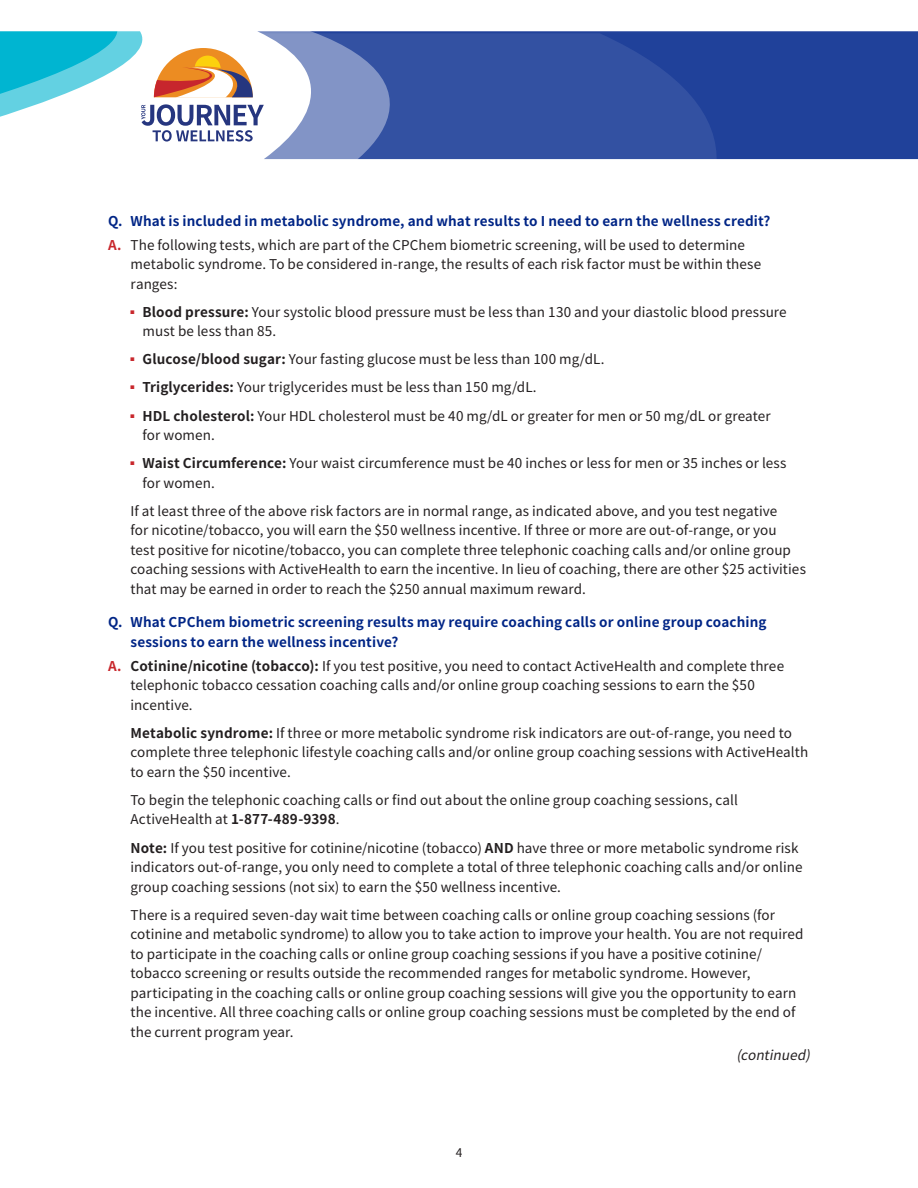
<style>
.page{position:relative;width:918px;height:1188px;background:#fff}
.page>*{position:absolute;margin:0;border:0;box-sizing:border-box;transform-origin:0 0}
.answers{font:13.5px/19.5px "Noto Sans JP";letter-spacing:.005em;color:#231f20}
.answers_post_question{font:13.5px/19.5px "Noto Sans JP";letter-spacing:.005em;color:#231f20}
.question{font:700 13.5px/19.5px "Noto Sans JP";letter-spacing:.01em;color:#002586}
.body{font:italic 13.5px "Noto Sans JP";color:#231f20}
.t1{font:12px "Noto Sans JP";color:#231f20}
.s1{font-weight:700;color:#c8272c}
.s2{font-weight:700}
</style>
<div class="page">
<div style="left:391px;top:31px;width:527px;height:128px;background:#20419a"></div>
<svg style="left:391px;top:33px;width:327px;height:127px;background:#3250a1"></svg>
<svg style="left:264px;top:31px;width:127px;height:129px;fill:#8294c6"></svg>
<svg style="left:0;top:31px;width:264px;height:111px"></svg>
<p class="question" style="left:108px;top:211px;width:664px">Q. What is included in metabolic syndrome, and what results to I need to earn the wellness credit?</p>
<p class="answers_post_question" style="left:130px;top:235px;width:632px;text-indent:-22px"><span class="s1">A.</span> The following tests, which are part of the CPChem biometric screening, will be used to determine metabolic syndrome. To be considered in-range, the results of each risk factor must be within these ranges:</p>
<p class="answers" style="left:142px;top:302px;width:646px;text-indent:-12px"><sup>■</sup> <span class="s2">Blood pressure:</span> Your systolic blood pressure must be less than 130 and your diastolic blood pressure must be less than 85.</p>
<p class="answers" style="left:130px;top:350px;width:476px"><sup>■</sup> <span class="s2">Glucose/blood sugar:</span> Your fasting glucose must be less than 100 mg/dL.</p>
<p class="answers" style="left:130px;top:378px;width:408px"><sup>■</sup> <span class="s2">Triglycerides:</span> Your triglycerides must be less than 150 mg/dL.</p>
<p class="answers" style="left:142px;top:406px;width:630px;text-indent:-12px"><sup>■</sup> <span class="s2">HDL cholesterol:</span> Your HDL cholesterol must be 40 mg/dL or greater for men or 50 mg/dL or greater for women.</p>
<p class="answers" style="left:142px;top:454px;width:646px;text-indent:-12px"><sup>■</sup> <span class="s2">Waist Circumference:</span> Your waist circumference must be 40 inches or less for men or 35 inches or less for women.</p>
<p class="answers" style="left:130px;top:501px;width:677px">If at least three of the above risk factors are in normal range, as indicated above, and you test negative<br>for nicotine/tobacco, you will earn the $50 wellness incentive. If three or more are out-of-range, or you<br>test positive for nicotine/tobacco, you can complete three telephonic coaching calls and/or online group coaching sessions with ActiveHealth to earn the incentive. In lieu of coaching, there are other $25 activities that may be earned in order to reach the $250 annual maximum reward.</p>
<p class="question" style="left:130px;top:613px;width:638px;text-indent:-22px">Q. What CPChem biometric screening results may require coaching calls or online group coaching sessions to earn the wellness incentive?</p>
<p class="answers_post_question" style="left:130px;top:656px;width:655px;text-indent:-22px"><span class="s1">A.</span> <span class="s2">Cotinine/nicotine (tobacco):</span> If you test positive, you need to contact ActiveHealth and complete three telephonic tobacco cessation coaching calls and/or online group coaching sessions to earn the $50 incentive.</p>
<p class="answers" style="left:130px;top:723px;width:679px"><span class="s2">Metabolic syndrome:</span> If three or more metabolic syndrome risk indicators are out-of-range, you need to complete three telephonic lifestyle coaching calls and/or online group coaching sessions with ActiveHealth to earn the $50 incentive.</p>
<p class="answers" style="left:130px;top:791px;width:609px">To begin the telephonic coaching calls or find out about the online group coaching sessions, call<br>ActiveHealth at <span class="s2">1-877-489-9398</span>.</p>
<p class="answers" style="left:130px;top:838px;width:674px"><span class="s2">Note:</span> If you test positive for cotinine/nicotine (tobacco) <span class="s2">AND</span> have three or more metabolic syndrome risk indicators out-of-range, you only need to complete a total of three telephonic coaching calls and/or online group coaching sessions (not six) to earn the $50 wellness incentive.</p>
<p class="answers" style="left:130px;top:905px;width:674px">There is a required seven-day wait time between coaching calls or online group coaching sessions (for cotinine and metabolic syndrome) to allow you to take action to improve your health. You are not required to participate in the coaching calls or online group coaching sessions if you have a positive cotinine/ tobacco screening or results outside the recommended ranges for metabolic syndrome. However, participating in the coaching calls or online group coaching sessions will give you the opportunity to earn the incentive. All three coaching calls or online group coaching sessions must be completed by the end of the current program year.</p>
<p class="body" style="left:736px;top:1047px;width:82px">(continued)</p>
<p class="t1" style="left:456px;top:1146px;width:8px">4</p>
</div>
